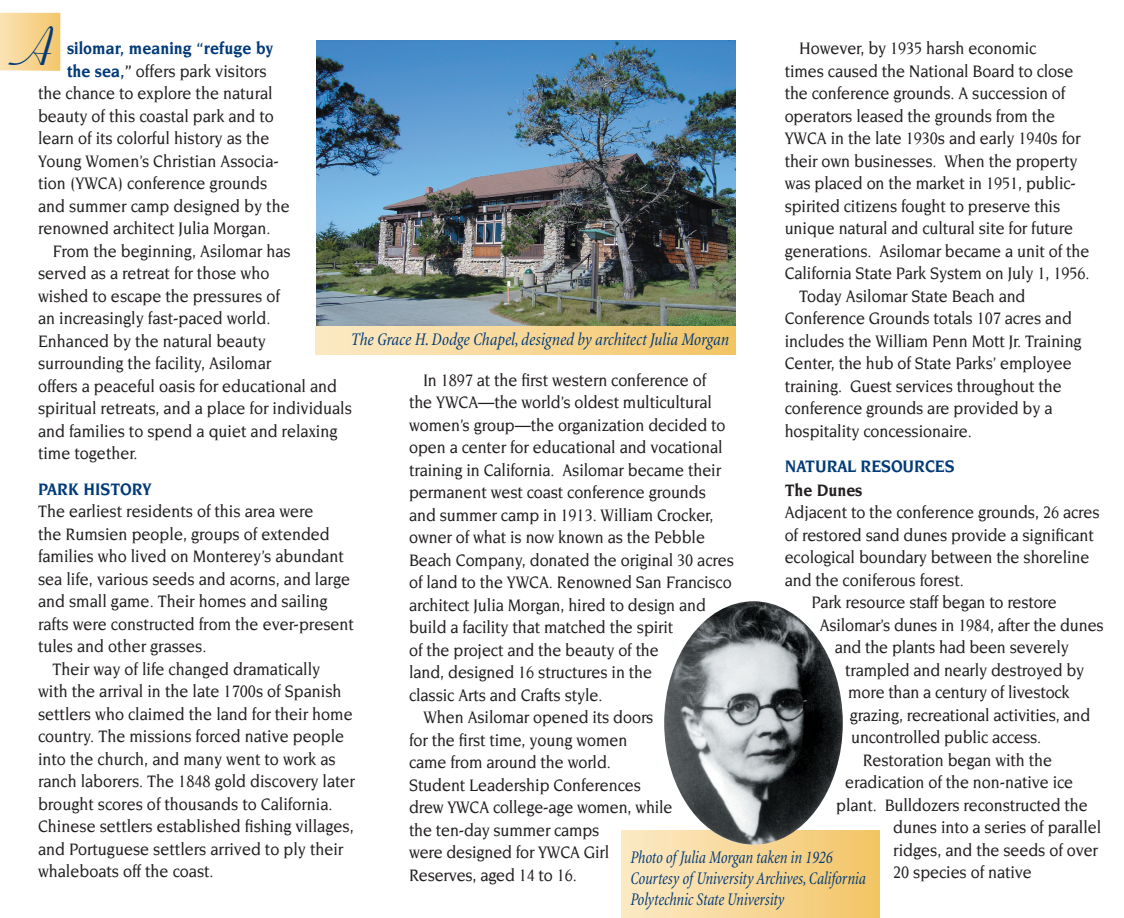
<style>
.page{position:relative;width:1124px;height:918px;background:#fff}
.page>*{position:absolute;margin:0;border:0;box-sizing:border-box;transform-origin:0 0}
.t1{font:700 54px "Ribbon 131 BT";color:#013a78;scale:.9 1}
.t2{font:500 18px "Novarese";letter-spacing:-.005em;color:#231f20;scale:.9 1}
.t3{font:italic condensed 18px/21px "Minion";letter-spacing:-.01em;color:#013a78;scale:.9 1}
.t4{font:italic condensed 18px "Minion";letter-spacing:-.01em;color:#013a78}
.t5{font:700 18px "Novarese";color:#013a78;scale:.9 1}
.t6{font:700 18px "Novarese";letter-spacing:-.005em;color:#231f20;scale:.9 1}
.s1{font-weight:700;color:#013a78}
.s2{font-weight:700}
</style>
<div class="page">
<svg style="left:0;top:13px;width:60px;height:58px;background:#f7d490"></svg>
<img style="left:316px;top:40px;width:419px;height:286px">
<div style="left:315px;top:326px;width:420px;height:28px;background:linear-gradient(to right,#fceac7,#f3c465)"></div>
<div style="left:621px;top:831px;width:258px;height:87px;background:linear-gradient(to right,#fceac7,#f3c466)"></div>
<img style="left:664px;top:601px;width:178px;height:244px;border-radius:50%">
<h1 class="t1" style="left:20px;top:15px;width:40px">A</h1>
<p class="t5" style="left:67px;top:38px;width:230px">silomar, meaning “refuge by</p>
<p class="t2" style="left:67px;top:61px;width:223px"><span class="s1">the sea,</span><span class="s2">”</span> offers park visitors</p>
<p class="t2" style="left:38px;top:83px;width:262px">the chance to explore the natural</p>
<p class="t2" style="left:38px;top:106px;width:264px">beauty of this coastal park and to</p>
<p class="t2" style="left:38px;top:128px;width:259px">learn of its colorful history as the</p>
<p class="t2" style="left:38px;top:151px;width:269px">Young Women’s Christian Associa-</p>
<p class="t2" style="left:38px;top:173px;width:256px">tion (YWCA) conference grounds</p>
<p class="t2" style="left:38px;top:196px;width:281px">and summer camp designed by the</p>
<p class="t2" style="left:38px;top:218px;width:260px">renowned architect Julia Morgan.</p>
<p class="t2" style="left:52px;top:241px;width:266px">From the beginning, Asilomar has</p>
<p class="t2" style="left:38px;top:263px;width:259px">served as a retreat for those who</p>
<p class="t2" style="left:38px;top:286px;width:270px">wished to escape the pressures of</p>
<p class="t2" style="left:38px;top:308px;width:260px">an increasingly fast-paced world.</p>
<p class="t2" style="left:38px;top:331px;width:255px">Enhanced by the natural beauty</p>
<p class="t2" style="left:38px;top:353px;width:261px">surrounding the facility, Asilomar</p>
<p class="t2" style="left:38px;top:376px;width:334px">offers a peaceful oasis for educational and</p>
<p class="t2" style="left:38px;top:398px;width:350px">spiritual retreats, and a place for individuals</p>
<p class="t2" style="left:38px;top:421px;width:334px">and families to spend a quiet and relaxing</p>
<p class="t2" style="left:38px;top:443px;width:112px">time together.</p>
<p class="t5" style="left:38px;top:479px;width:128px">PARK HISTORY</p>
<p class="t2" style="left:38px;top:501px;width:308px">The earliest residents of this area were</p>
<p class="t2" style="left:38px;top:524px;width:326px">the Rumsien people, groups of extended</p>
<p class="t2" style="left:38px;top:546px;width:341px">families who lived on Monterey’s abundant</p>
<p class="t2" style="left:38px;top:569px;width:348px">sea life, various seeds and acorns, and large</p>
<p class="t2" style="left:38px;top:591px;width:323px">and small game. Their homes and sailing</p>
<p class="t2" style="left:38px;top:614px;width:352px">rafts were constructed from the ever-present</p>
<p class="t2" style="left:38px;top:636px;width:189px">tules and other grasses.</p>
<p class="t2" style="left:52px;top:659px;width:299px">Their way of life changed dramatically</p>
<p class="t2" style="left:38px;top:681px;width:339px">with the arrival in the late 1700s of Spanish</p>
<p class="t2" style="left:38px;top:704px;width:351px">settlers who claimed the land for their home</p>
<p class="t2" style="left:38px;top:726px;width:342px">country. The missions forced native people</p>
<p class="t2" style="left:38px;top:749px;width:332px">into the church, and many went to work as</p>
<p class="t2" style="left:38px;top:771px;width:353px">ranch laborers. The 1848 gold discovery later</p>
<p class="t2" style="left:38px;top:794px;width:329px">brought scores of thousands to California.</p>
<p class="t2" style="left:38px;top:816px;width:352px">Chinese settlers established fishing villages,</p>
<p class="t2" style="left:38px;top:839px;width:341px">and Portuguese settlers arrived to ply their</p>
<p class="t2" style="left:38px;top:861px;width:197px">whaleboats off the coast.</p>
<p class="t2" style="left:799px;top:39px;width:265px">However, by 1935 harsh economic</p>
<p class="t2" style="left:784px;top:61px;width:322px">times caused the National Board to close</p>
<p class="t2" style="left:784px;top:84px;width:313px">the conference grounds. A succession of</p>
<p class="t2" style="left:784px;top:106px;width:302px">operators leased the grounds from the</p>
<p class="t2" style="left:784px;top:129px;width:330px">YWCA in the late 1930s and early 1940s for</p>
<p class="t2" style="left:784px;top:151px;width:327px">their own businesses. When the property</p>
<p class="t2" style="left:784px;top:174px;width:325px">was placed on the market in 1951, public-</p>
<p class="t2" style="left:784px;top:196px;width:307px">spirited citizens fought to preserve this</p>
<p class="t2" style="left:784px;top:219px;width:322px">unique natural and cultural site for future</p>
<p class="t2" style="left:784px;top:241px;width:340px">generations. Asilomar became a unit of the</p>
<p class="t2" style="left:784px;top:264px;width:340px">California State Park System on July 1, 1956.</p>
<p class="t2" style="left:799px;top:286px;width:253px">Today Asilomar State Beach and</p>
<p class="t2" style="left:784px;top:309px;width:321px">Conference Grounds totals 107 acres and</p>
<p class="t2" style="left:784px;top:331px;width:331px">includes the William Penn Mott Jr. Training</p>
<p class="t2" style="left:784px;top:354px;width:320px">Center, the hub of State Parks’ employee</p>
<p class="t2" style="left:784px;top:376px;width:309px">training. Guest services throughout the</p>
<p class="t2" style="left:784px;top:399px;width:299px">conference grounds are provided by a</p>
<p class="t2" style="left:784px;top:421px;width:209px">hospitality concessionaire.</p>
<p class="t5" style="left:784px;top:456px;width:190px">NATURAL RESOURCES</p>
<p class="t6" style="left:784px;top:480px;width:88px">The Dunes</p>
<p class="t2" style="left:784px;top:502px;width:351px">Adjacent to the conference grounds, 26 acres</p>
<p class="t2" style="left:784px;top:525px;width:345px">of restored sand dunes provide a significant</p>
<p class="t2" style="left:784px;top:547px;width:340px">ecological boundary between the shoreline</p>
<p class="t2" style="left:784px;top:570px;width:200px">and the coniferous forest.</p>
<p class="t2" style="left:811px;top:592px;width:274px">Park resource staff began to restore</p>
<p class="t2" style="left:819px;top:615px;width:317px">Asilomar’s dunes in 1984, after the dunes</p>
<p class="t2" style="left:834px;top:637px;width:261px">and the plants had been severely</p>
<p class="t2" style="left:845px;top:660px;width:267px">trampled and nearly destroyed by</p>
<p class="t2" style="left:848px;top:682px;width:247px">more than a century of livestock</p>
<p class="t2" style="left:849px;top:705px;width:269px">grazing, recreational activities, and</p>
<p class="t2" style="left:851px;top:727px;width:212px">uncontrolled public access.</p>
<p class="t2" style="left:862px;top:750px;width:212px">Restoration began with the</p>
<p class="t2" style="left:845px;top:772px;width:255px">eradication of the non-native ice</p>
<p class="t2" style="left:836px;top:795px;width:281px">plant. Bulldozers reconstructed the</p>
<p class="t2" style="left:893px;top:817px;width:232px">dunes into a series of parallel</p>
<p class="t2" style="left:893px;top:840px;width:229px">ridges, and the seeds of over</p>
<p class="t2" style="left:893px;top:862px;width:155px">20 species of native</p>
<p class="t4" style="left:351px;top:330px;width:379px">The Grace H. Dodge Chapel, designed by architect Julia Morgan</p>
<p class="t2" style="left:423px;top:370px;width:315px">In 1897 at the first western conference of</p>
<p class="t2" style="left:409px;top:392px;width:338px">the YWCA—the world’s oldest multicultural</p>
<p class="t2" style="left:409px;top:415px;width:353px">women’s group—the organization decided to</p>
<p class="t2" style="left:409px;top:437px;width:350px">open a center for educational and vocational</p>
<p class="t2" style="left:409px;top:460px;width:348px">training in California. Asilomar became their</p>
<p class="t2" style="left:409px;top:482px;width:331px">permanent west coast conference grounds</p>
<p class="t2" style="left:409px;top:505px;width:339px">and summer camp in 1913. William Crocker,</p>
<p class="t2" style="left:409px;top:527px;width:330px">owner of what is now known as the Pebble</p>
<p class="t2" style="left:409px;top:550px;width:362px">Beach Company, donated the original 30 acres</p>
<p class="t2" style="left:409px;top:572px;width:360px">of land to the YWCA. Renowned San Francisco</p>
<p class="t2" style="left:409px;top:595px;width:331px">architect Julia Morgan, hired to design and</p>
<p class="t2" style="left:409px;top:617px;width:295px">build a facility that matched the spirit</p>
<p class="t2" style="left:409px;top:640px;width:279px">of the project and the beauty of the</p>
<p class="t2" style="left:409px;top:662px;width:271px">land, designed 16 structures in the</p>
<p class="t2" style="left:409px;top:685px;width:216px">classic Arts and Crafts style.</p>
<p class="t2" style="left:423px;top:707px;width:257px">When Asilomar opened its doors</p>
<p class="t2" style="left:409px;top:730px;width:244px">for the first time, young women</p>
<p class="t2" style="left:409px;top:752px;width:226px">came from around the world.</p>
<p class="t2" style="left:409px;top:775px;width:259px">Student Leadership Conferences</p>
<p class="t2" style="left:409px;top:797px;width:294px">drew YWCA college-age women, while</p>
<p class="t2" style="left:409px;top:820px;width:213px">the ten-day summer camps</p>
<p class="t2" style="left:409px;top:842px;width:224px">were designed for YWCA Girl</p>
<p class="t2" style="left:409px;top:865px;width:188px">Reserves, aged 14 to 16.</p>
<p class="t3" style="left:630px;top:847px;width:263px">Photo of Julia Morgan taken in 1926<br>Courtesy of University Archives, California<br>Polytechnic State University</p>
</div>
